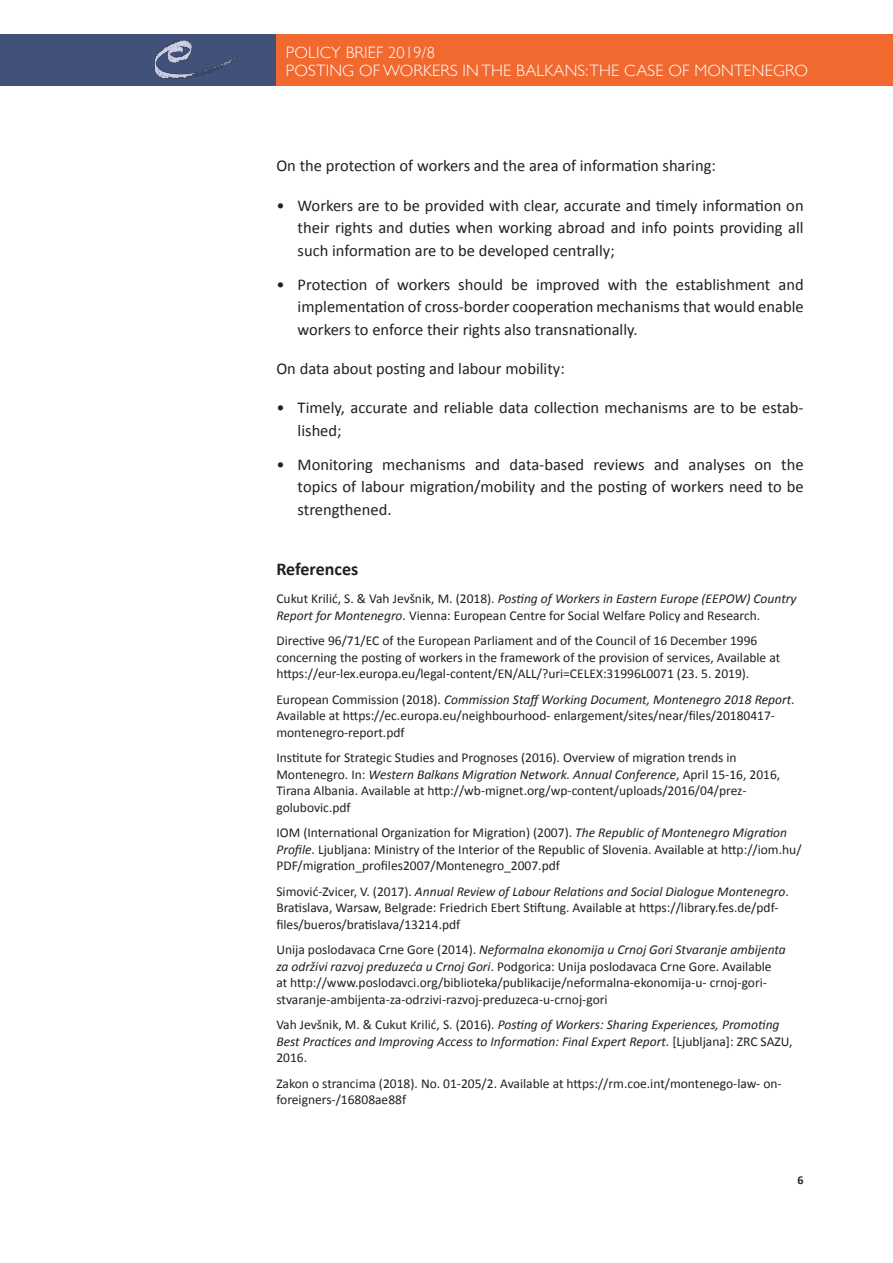
<style>
.page{position:relative;width:893px;height:1263px;background:#fff}
.page>*{position:absolute;margin:0;border:0;box-sizing:border-box;transform-origin:0 0}
.t1{font:700 18px "Calibri";color:#231f20}
.t2{font:16.5px/22.5px "Calibri";color:#231f20;text-align:justify}
.t3{font:300 16.5px/18px "Gill Sans";letter-spacing:.01em;color:#fff}
.t4{font:13.5px/16.5px "Calibri";color:#231f20}
.t5{font:italic 13.5px/16.5px "Calibri";color:#231f20}
.t6{font:700 12px "Calibri";color:#231f20}
.s1{font-style:italic}
.s2{font-style:normal}
</style>
<div class="page">
<div style="left:0;top:34px;width:276px;height:51px;background:#41517a"></div>
<img style="left:154px;top:40px;width:85px;height:39px">
<div style="left:276px;top:34px;width:617px;height:51px;background:#f26930"></div>
<p class="t3" style="left:286px;top:43px;width:524px">POLICY BRIEF 2019/8<br>POSTING OF WORKERS IN THE BALKANS: THE CASE OF MONTENEGRO</p>
<p class="t2" style="left:276px;top:154px;width:441px">On the protection of workers and the area of information sharing:</p>
<p class="t2" style="left:298px;top:193px;width:507px;text-indent:-21px">• Workers are to be provided with clear, accurate and timely information on their rights and duties when working abroad and info points providing all such information are to be developed centrally;</p>
<p class="t2" style="left:298px;top:272px;width:507px;text-indent:-21px">• Protection of workers should be improved with the establishment and implementation of cross-border cooperation mechanisms that would enable workers to enforce their rights also transnationally.</p>
<p class="t2" style="left:276px;top:356px;width:290px">On data about posting and labour mobility:</p>
<p class="t2" style="left:298px;top:396px;width:507px;text-indent:-21px">• Timely, accurate and reliable data collection mechanisms are to be estab&shy;lished;</p>
<p class="t2" style="left:298px;top:452px;width:507px;text-indent:-21px">• Monitoring mechanisms and data-based reviews and analyses on the topics of labour migration/mobility and the posting of workers need to be strengthened.</p>
<h1 class="t1" style="left:276px;top:558px;width:83px">References</h1>
<p class="t4" style="left:276px;top:590px;width:522px">Cukut Krilić, S. &amp; Vah Jevšnik, M. (2018). <span class="s1">Posting of Workers in Eastern Europe (EEPOW) Country<br>Report for Montenegro</span>. Vienna: European Centre for Social Welfare Policy and Research.</p>
<p class="t4" style="left:276px;top:632px;width:505px">Directive 96/71/EC of the European Parliament and of the Council of 16 December 1996 concerning the posting of workers in the framework of the provision of services, Available at https://eur-lex.europa.eu/legal-content/EN/ALL/?uri=CELEX:31996L0071 (23. 5. 2019).</p>
<p class="t4" style="left:276px;top:690px;width:520px">European Commission (2018). <span class="s1">Commission Staff Working Document, Montenegro 2018 Report</span>.<br>Available at https://ec.europa.eu/neighbourhood- enlargement/sites/near/files/20180417- montenegro-report.pdf</p>
<p class="t4" style="left:276px;top:749px;width:505px">Institute for Strategic Studies and Prognoses (2016). Overview of migration trends in Montenegro. In: <span class="s1">Western Balkans Migration Network. Annual Conference</span>, April 15-16, 2016, Tirana Albania. Available at http://wb-mignet.org/wp-content/uploads/2016/04/prez&shy;golubovic.pdf</p>
<p class="t4" style="left:276px;top:824px;width:527px">IOM (International Organization for Migration) (2007). <span class="s1">The Republic of Montenegro Migration<br>Profile</span>. Ljubljana: Ministry of the Interior of the Republic of Slovenia. Available at http://iom.hu/<br>PDF/migration_profiles2007/Montenegro_2007.pdf</p>
<p class="t4" style="left:276px;top:882px;width:514px">Simović-Zvicer, V. (2017). <span class="s1">Annual Review of Labour Relations and Social Dialogue Montenegro</span>.<br>Bratislava, Warsaw, Belgrade: Friedrich Ebert Stiftung. Available at https://library.fes.de/pdf&shy;files/bueros/bratislava/13214.pdf</p>
<p class="t4" style="left:276px;top:941px;width:511px">Unija poslodavaca Crne Gore (2014). <span class="s1">Neformalna ekonomija u Crnoj Gori Stvaranje ambijenta za održivi razvoj preduzeća u Crnoj Gori</span>. Podgorica: Unija poslodavaca Crne Gore. Available at http://www.poslodavci.org/biblioteka/publikacije/neformalna-ekonomija-u- crnoj-gori&shy;stvaranje-ambijenta-za-odrzivi-razvoj-preduzeca-u-crnoj-gori</p>
<p class="t5" style="left:276px;top:1016px;width:518px"><span class="s2">Vah Jevšnik, M. &amp; Cukut Krilić, S. (2016).</span> Posting of Workers: Sharing Experiences, Promoting<br>Best Practices and Improving Access to Information: Final Expert Report<span class="s2">. [Ljubljana]: ZRC SAZU,<br>2016.</span></p>
<p class="t4" style="left:276px;top:1074px;width:507px">Zakon o strancima (2018). No. 01-205/2. Available at https://rm.coe.int/montenego-law- on&shy;foreigners-/16808ae88f</p>
<p class="t6" style="left:798px;top:1172px;width:8px">6</p>
</div>
